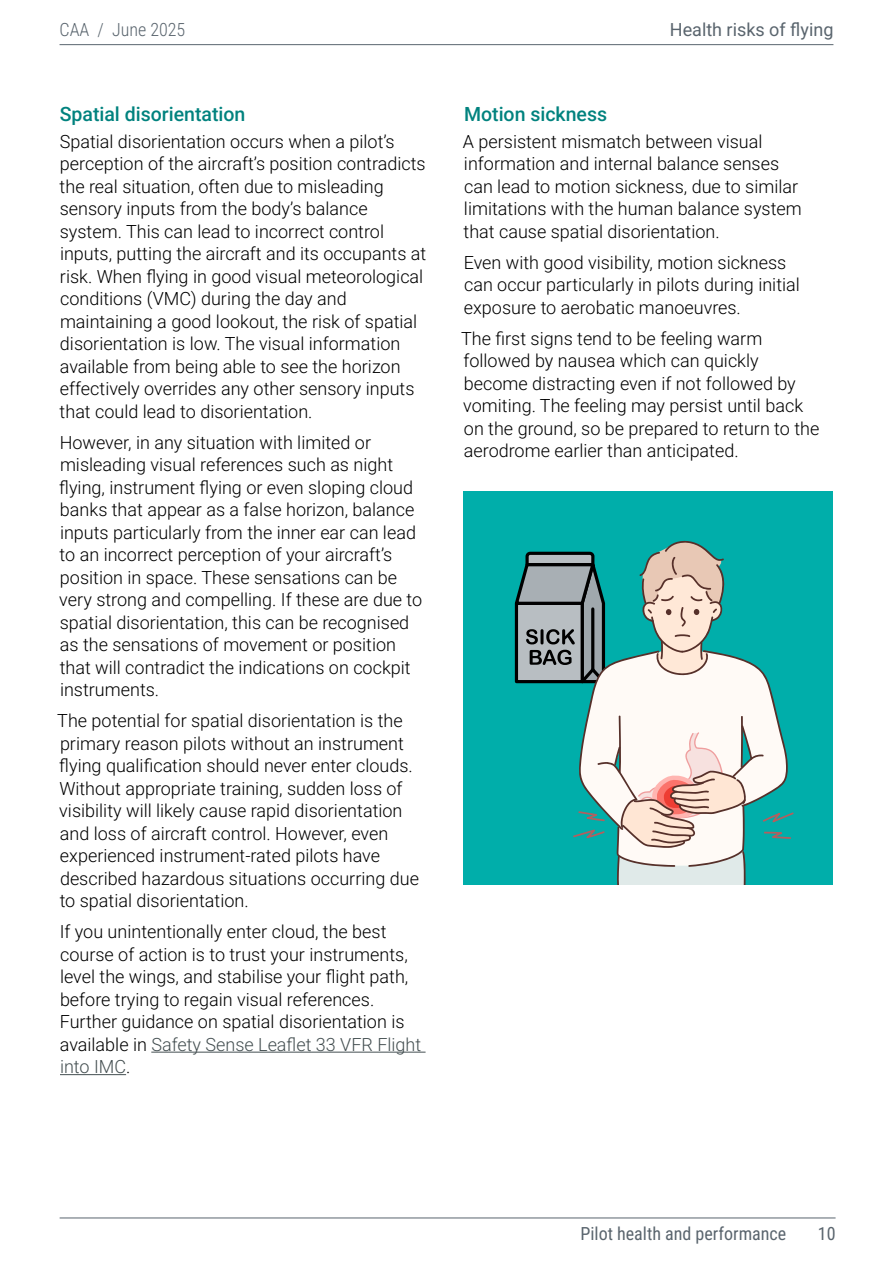
<style>
.page{position:relative;width:893px;height:1263px;background:#fff}
.page>*{position:absolute;margin:0;border:0;box-sizing:border-box;transform-origin:0 0}
.Subhead_03_H3{font:500 19.5px "Roboto";color:#00827e}
.Body_copy_01_P{font:300 18px/22.5px "Roboto";color:#000}
.t1{font:18px "Roboto Condensed";color:#5a656e}
.t2{font:18px "Roboto";color:#5a656e}
.t3{font:300 18px "Roboto Condensed";color:#5a656e}
.s1{color:#444f51}
</style>
<div class="page">
<hr style="left:151px;top:1052px;width:275px;height:1px;background:#444f51">
<hr style="left:60px;top:1074px;width:66px;height:1px;background:#444f51">
<div style="left:463px;top:492px;width:370px;height:393px;background:#00aeaa"></div>
<svg style="left:514px;top:540px;width:280px;height:345px"></svg>
<hr style="left:60px;top:44px;width:773px;height:1px;background:#5a656e">
<hr style="left:60px;top:1217px;width:776px;height:1px;background:#5a656e">
<p class="t3" style="left:60px;top:17px;width:127px">CAA / June 2025</p>
<h3 class="Subhead_03_H3" style="left:60px;top:100px;width:187px">Spatial disorientation</h3>
<p class="Body_copy_01_P" style="left:60px;top:129px;width:368px">Spatial disorientation occurs when a pilot’s perception of the aircraft’s position contradicts the real situation, often due to misleading sensory inputs from the body’s balance system. This can lead to incorrect control inputs, putting the aircraft and its occupants at risk. When flying in good visual meteorological conditions (VMC) during the day and maintaining a good lookout, the risk of spatial disorientation is low. The visual information available from being able to see the horizon effectively overrides any other sensory inputs that could lead to disorientation.</p>
<p class="Body_copy_01_P" style="left:59px;top:430px;width:364px">However, in any situation with limited or misleading visual references such as night flying, instrument flying or even sloping cloud banks that appear as a false horizon, balance inputs particularly from the inner ear can lead to an incorrect perception of your aircraft’s position in space. These sensations can be very strong and compelling. If these are due to spatial disorientation, this can be recognised as the sensations of movement or position that will contradict the indications on cockpit instruments.</p>
<p class="Body_copy_01_P" style="left:57px;top:709px;width:363px">The potential for spatial disorientation is the primary reason pilots without an instrument flying qualification should never enter clouds.<br>Without appropriate training, sudden loss of visibility will likely cause rapid disorientation and loss of aircraft control. However, even experienced instrument-rated pilots have described hazardous situations occurring due to spatial disorientation.</p>
<p class="Body_copy_01_P" style="left:60px;top:920px;width:363px">If you unintentionally enter cloud, the best course of action is to trust your instruments, level the wings, and stabilise your flight path, before trying to regain visual references.<br>Further guidance on spatial disorientation is available in <span class="s1">Safety Sense Leaflet 33 VFR Flight into IMC</span>.</p>
<p class="t2" style="left:670px;top:17px;width:165px">Health risks of flying</p>
<h3 class="Subhead_03_H3" style="left:464px;top:100px;width:145px">Motion sickness</h3>
<p class="Body_copy_01_P" style="left:463px;top:129px;width:340px">A persistent mismatch between visual information and internal balance senses can lead to motion sickness, due to similar limitations with the human balance system that cause spatial disorientation.</p>
<p class="Body_copy_01_P" style="left:464px;top:250px;width:338px">Even with good visibility, motion sickness can occur particularly in pilots during initial exposure to aerobatic manoeuvres.</p>
<p class="Body_copy_01_P" style="left:461px;top:326px;width:360px">The first signs tend to be feeling warm followed by nausea which can quickly become distracting even if not followed by vomiting. The feeling may persist until back on the ground, so be prepared to return to the aerodrome earlier than anticipated.</p>
<p class="t1" style="left:580px;top:1221px;width:207px">Pilot health and performance</p>
<p class="t1" style="left:818px;top:1221px;width:19px">10</p>
</div>
